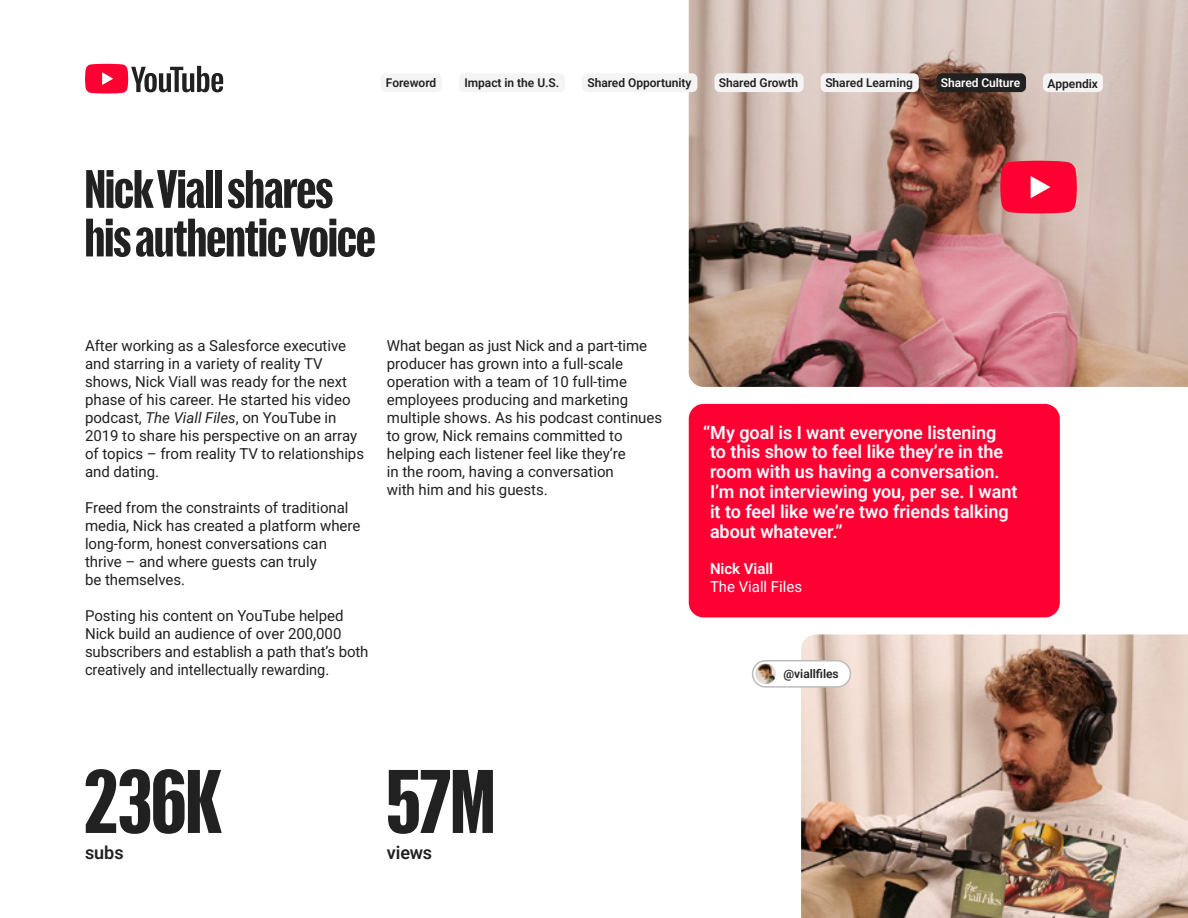
<style>
.page{position:relative;width:1188px;height:918px;background:#fff}
.page>*{position:absolute;margin:0;border:0;box-sizing:border-box;transform-origin:0 0}
.t1{font:800 90px "You Tube Display";color:#212121}
.t2{font:800 54px/48.6px "You Tube Display";color:#212121}
.t3{font:18px/19.8px "Roboto";color:#fff}
.t4{font:18px "Roboto";letter-spacing:-.005em;color:#212121}
.t5{font:15px/18px "Roboto";color:#212121}
.t6{font:15px/18px "Roboto";color:#fff}
.t7{font:12px "Roboto";color:#212121}
.t8{font:12px "Roboto";color:#fff}
.s1{font-style:italic}
</style>
<div class="page">
<img style="left:689px;top:0;width:499px;height:387px">
<img style="left:801px;top:634px;width:387px;height:284px">
<div style="left:689px;top:404px;width:371px;height:213px;background:#f03;border-radius:15px"></div>
<svg style="left:1000px;top:161px;width:77px;height:52px;background:#fb1643"></svg>
<div style="left:753px;top:661px;width:97px;height:26px;background:#fff;border-radius:13px"></div>
<div style="left:752px;top:660px;width:99px;height:28px;border:2px solid #bcbcbc;border-radius:13px"></div>
<img style="left:755px;top:663px;width:21px;height:21px;border-radius:10px">
<div style="left:381px;top:73px;width:61px;height:19px;background:#f4f4f4;border-radius:5px"></div>
<div style="left:459px;top:73px;width:106px;height:19px;background:#f4f4f4;border-radius:5px"></div>
<div style="left:821px;top:73px;width:98px;height:19px;background:#f4f4f4;border-radius:5px"></div>
<div style="left:1043px;top:73px;width:60px;height:19px;background:#f4f4f4;border-radius:5px"></div>
<div style="left:715px;top:73px;width:89px;height:19px;background:#f4f4f4;border-radius:5px"></div>
<div style="left:582px;top:73px;width:115px;height:19px;background:#f4f4f4;border-radius:5px"></div>
<svg style="left:85px;top:64px;width:138px;height:30px"></svg>
<div style="left:937px;top:73px;width:89px;height:19px;background:#212121;border-radius:5px"></div>
<p class="t7" style="left:386px;top:75px;width:52px">Foreword</p>
<p class="t7" style="left:464px;top:74px;width:96px">Impact in the U.S.</p>
<p class="t7" style="left:587px;top:74px;width:106px">Shared Opportunity</p>
<p class="t7" style="left:719px;top:74px;width:81px">Shared Growth</p>
<p class="t7" style="left:825px;top:74px;width:89px">Shared Learning</p>
<p class="t8" style="left:941px;top:74px;width:81px">Shared Culture</p>
<p class="t7" style="left:1048px;top:75px;width:52px">Appendix</p>
<h2 class="t2" style="left:85px;top:164px;width:292px">Nick Viall shares his authentic voice</h2>
<p class="t5" style="left:85px;top:336px;width:281px">After working as a Salesforce executive and starring in a variety of reality TV shows, Nick Viall was ready for the next phase of his career. He started his video podcast, <span class="s1">The Viall Files</span>, on YouTube in 2019 to share his perspective on an array of topics – from reality TV to relationships and dating.</p>
<p class="t5" style="left:85px;top:498px;width:277px">Freed from the constraints of traditional media, Nick has created a platform where long-form, honest conversations can thrive – and where guests can truly<br>be themselves.</p>
<p class="t5" style="left:85px;top:606px;width:285px">Posting his content on YouTube helped Nick build an audience of over 200,000 subscribers and establish a path that’s both creatively and intellectually rewarding.</p>
<p class="t5" style="left:387px;top:336px;width:277px">What began as just Nick and a part-time producer has grown into a full-scale operation with a team of 10 full-time employees producing and marketing multiple shows. As his podcast continues to grow, Nick remains committed to helping each listener feel like they’re<br>in the room, having a conversation<br>with him and his guests.</p>
<p class="t3" style="left:710px;top:422px;width:309px;text-indent:-7px">“My goal is I want everyone listening<br>to this show to feel like they’re in the room with us having a conversation.<br>I’m not interviewing you, per se. I want it to feel like we’re two friends talking about whatever.”</p>
<p class="t6" style="left:710px;top:559px;width:94px">Nick Viall<br>The Viall Files</p>
<p class="t7" style="left:784px;top:665px;width:57px">@viallfiles</p>
<h1 class="t1" style="left:85px;top:745px;width:137px">236K</h1>
<h1 class="t1" style="left:387px;top:745px;width:109px">57M</h1>
<p class="t4" style="left:85px;top:840px;width:40px">subs</p>
<p class="t4" style="left:387px;top:840px;width:47px">views</p>
</div>
